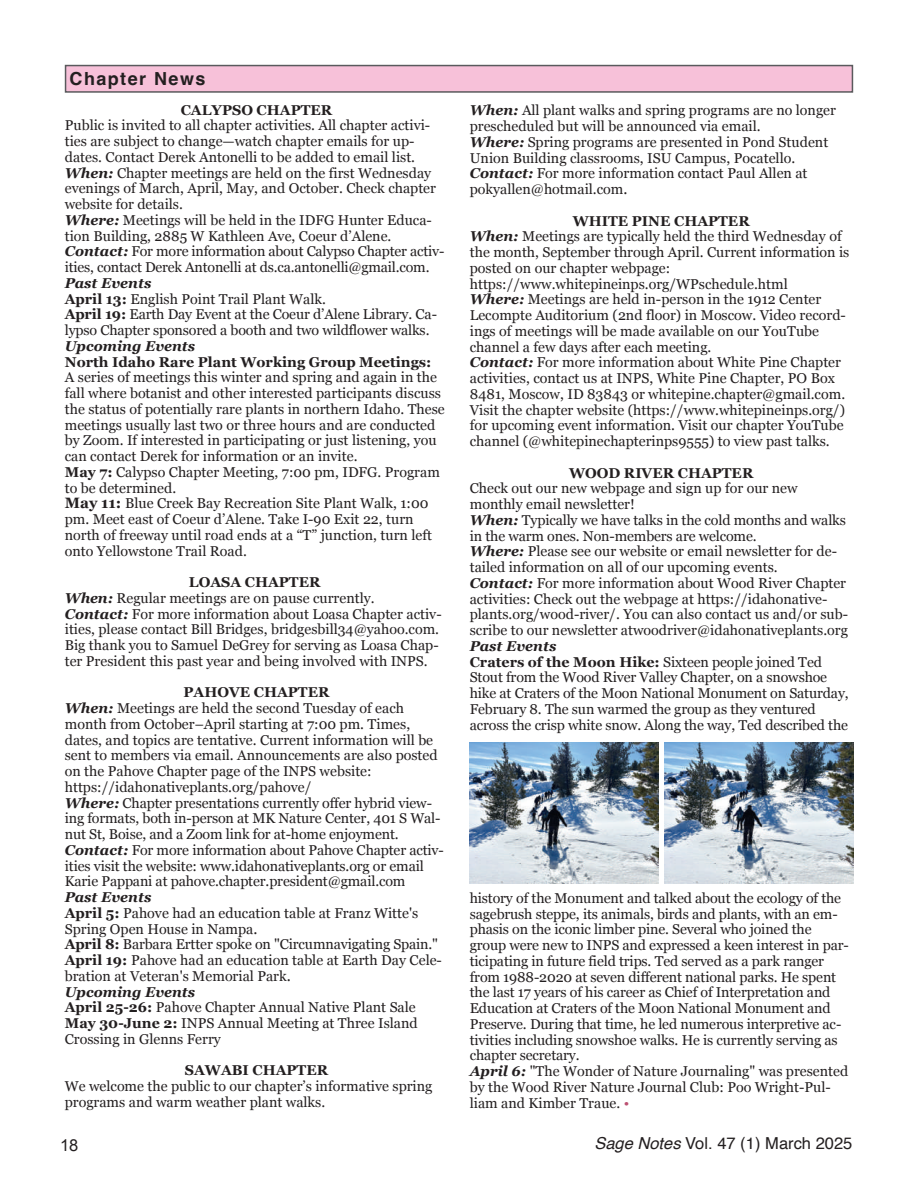
<style>
.page{position:relative;width:918px;height:1188px;background:#fff}
.page>*{position:absolute;margin:0;border:0;box-sizing:border-box;transform-origin:0 0}
.t1{font:700 18px "Helvetica";letter-spacing:.08em;color:#231f20}
.t2{font:16.5px "Helvetica";color:#231f20}
.t3{font:16.5px "Arial";color:#231f20}
.t4{font:14.25px/15.8px "Georgia";color:#231f20}
.t5{font:700 14.25px "Georgia";color:#231f20}
.t6{font:italic 700 14.25px "Georgia";color:#231f20}
.s1{font-weight:700;font-style:italic}
.s2{font-weight:700}
.s3{font-weight:700;font-size:15px}
.s4{font-size:15px}
.s5{color:#bc5172}
.s6{font-style:italic}
</style>
<div class="page">
<div style="left:66px;top:66px;width:786px;height:26px;background:#f7c1d9"></div>
<div style="left:65px;top:65px;width:788px;height:28px;border:2px solid #5a5a5d"></div>
<img style="left:664px;top:742px;width:189px;height:142px">
<img style="left:469px;top:742px;width:189px;height:142px">
<p class="t1" style="left:70px;top:72px;width:137px">Chapter News</p>
<p class="t5" style="left:181px;top:102px;width:153px">CALYPSO CHAPTER</p>
<p class="t4" style="left:65px;top:118px;width:381px">Public is invited to all chapter activities. All chapter activi&shy;ties are subject to change—watch chapter emails for up&shy;dates. Contact Derek Antonelli to be added to email list.<br><span class="s1">When:</span> Chapter meetings are held on the first Wednesday evenings of March, April, May, and October. Check chapter website for details.<br><span class="s1">Where:</span> Meetings will be held in the IDFG Hunter Educa&shy;tion Building, 2885 W Kathleen Ave, Coeur d’Alene.<br><span class="s1">Contact:</span> For more information about Calypso Chapter activ&shy;ities, contact Derek Antonelli at ds.ca.antonelli@gmail.com.</p>
<p class="t4" style="left:65px;top:275px;width:374px"><span class="s1">Past Events<br></span><span class="s2">April 13:</span> English Point Trail Plant Walk.<br><span class="s2">April 19:</span> Earth Day Event at the Coeur d’Alene Library. Ca&shy;lypso Chapter sponsored a booth and two wildflower walks.</p>
<p class="t6" style="left:65px;top:338px;width:132px">Upcoming Events</p>
<p class="t5" style="left:65px;top:354px;width:368px">North Idaho Rare Plant Working Group Meetings:</p>
<p class="t4" style="left:65px;top:370px;width:381px">A series of meetings this winter and spring and again in the fall where botanist and other interested participants discuss the status of potentially rare plants in northern Idaho. These meetings usually last two or three hours and are conducted by Zoom. If interested in participating or just listening, you can contact Derek for information or an invite.<br><span class="s2">May 7:</span> Calypso Chapter Meeting, 7:00 pm, IDFG. Program to be determined.<br><span class="s3">May 11:</span> Blue Creek Bay Recreation Site Plant Walk, 1:00 pm. Meet east of Coeur d’Alene. Take I-90 Exit 22, turn north of freeway until road ends at a “T” junction, turn left onto Yellowstone Trail Road.</p>
<p class="t4" style="left:65px;top:574px;width:378px;text-indent:124px"><span class="s2">LOASA CHAPTER<br></span><span class="s1">When:</span> Regular meetings are on pause currently.<br><span class="s1">Contact:</span> For more information about Loasa Chapter activ&shy;ities, please contact Bill Bridges, bridgesbill34@yahoo.com.<br>Big thank you to Samuel DeGrey for serving as Loasa Chap&shy;ter President this past year and being involved with INPS.</p>
<p class="t4" style="left:65px;top:685px;width:381px;text-indent:119px"><span class="s2">PAHOVE CHAPTER<br></span><span class="s1">When:</span> Meetings are held the second Tuesday of each month from October–April starting at 7:00 pm. Times, dates, and topics are tentative. Current information will be sent to members via email. Announcements are also posted on the Pahove Chapter page of the INPS website: https://idahonativeplants.org/pahove/<br><span class="s1">Where:</span> Chapter presentations currently offer hybrid view&shy;ing formats, both in-person at MK Nature Center, 401 S Wal&shy;nut St, Boise, and a Zoom link for at-home enjoyment.<br><span class="s1">Contact:</span> For more information about Pahove Chapter activ&shy;ities visit the website: www.idahonativeplants.org or email Karie Pappani at pahove.chapter.president@gmail.com</p>
<p class="t4" style="left:65px;top:889px;width:379px"><span class="s1">Past Events<br></span><span class="s2">April 5:</span> Pahove had an education table at Franz Witte's Spring Open House in Nampa<span class="s4">.<br></span><span class="s2">April 8:</span> Barbara Ertter spoke on "Circumnavigating Spain." <span class="s2">April 19:</span> Pahove had an education table at Earth Day Cele&shy;bration at Veteran's Memorial Park<span class="s4">.<br></span><span class="s1">Upcoming Events<br></span><span class="s2">April 25-26:</span> Pahove Chapter Annual Native Plant Sale <span class="s2">May 30-June 2:</span> INPS Annual Meeting at Three Island Crossing in Glenns Ferry</p>
<p class="t5" style="left:185px;top:1062px;width:145px">SAWABI CHAPTER</p>
<p class="t4" style="left:65px;top:1078px;width:369px">We welcome the public to our chapter’s informative spring programs and warm weather plant walks.</p>
<p class="t4" style="left:470px;top:102px;width:368px"><span class="s1">When:</span> All plant walks and spring programs are no longer prescheduled but will be announced via email.<br><span class="s1">Where:</span> Spring programs are presented in Pond Student Union Building classrooms, ISU Campus, Pocatello.<br><span class="s1">Contact:</span> For more information contact Paul Allen at pokyallen@hotmail.com<span class="s4">.</span></p>
<p class="t4" style="left:470px;top:213px;width:381px;text-indent:103px"><span class="s2">WHITE PINE CHAPTER<br></span><span class="s1">When:</span> Meetings are typically held the third Wednesday of the month, September through April. Current information is posted on our chapter webpage: https://www.whitepineinps.org/WPschedule.html<br><span class="s1">Where:</span> Meetings are held in-person in the 1912 Center Lecompte Auditorium (2nd floor) in Moscow. Video record&shy;ings of meetings will be made available on our YouTube channel a few days after each meeting.<br><span class="s1">Contact:</span> For more information about White Pine Chapter activities, contact us at INPS, White Pine Chapter, PO Box 8481, Moscow, ID 83843 or whitepine.chapter@gmail.com.<br>Visit the chapter website (https://www.whitepineinps.org/) for upcoming event information. Visit our chapter YouTube channel (@whitepinechapterinps9555) to view past talks.</p>
<p class="t5" style="left:569px;top:464px;width:186px">WOOD RIVER CHAPTER</p>
<p class="t4" style="left:470px;top:480px;width:380px">Check out our new webpage and sign up for our new monthly email newsletter!<br><span class="s1">When:</span> Typically we have talks in the cold months and walks in the warm ones. Non-members are welcome.<br><span class="s1">Where:</span> Please see our website or email newsletter for de&shy;tailed information on all of our upcoming events.<br><span class="s1">Contact:</span> For more information about Wood River Chapter activities: Check out the webpage at https://idahonative&shy;plants.org/wood-river/. You can also contact us and/or sub&shy;scribe to our newsletter atwoodriver@idahonativeplants.org</p>
<p class="t4" style="left:470px;top:638px;width:380px"><span class="s1">Past Events<br></span><span class="s2">Craters of the Moon Hike:</span> Sixteen people joined Ted Stout from the Wood River Valley Chapter, on a snowshoe hike at Craters of the Moon National Monument on Saturday, February 8. The sun warmed the group as they ventured across the crisp white snow. Along the way, Ted described the</p>
<p class="t4" style="left:470px;top:890px;width:381px">history of the Monument and talked about the ecology of the sagebrush steppe, its animals, birds and plants, with an em&shy;phasis on the iconic limber pine. Several who joined the group were new to INPS and expressed a keen interest in par&shy;ticipating in future field trips. Ted served as a park ranger from 1988-2020 at seven different national parks. He spent the last 17 years of his career as Chief of Interpretation and Education at Craters of the Moon National Monument and Preserve. During that time, he led numerous interpretive ac&shy;tivities including snowshoe walks. He is currently serving as chapter secretary.<br><span class="s1">April 6:</span> "The Wonder of Nature Journaling" was presented by the Wood River Nature Journal Club: Poo Wright-Pul&shy;liam and Kimber Traue. <span class="s5">•</span></p>
<p class="t3" style="left:60px;top:1136px;width:20px">18</p>
<p class="t2" style="left:595px;top:1136px;width:259px"><span class="s6">Sage Notes</span> Vol. 47 (1) March 2025</p>
</div>
